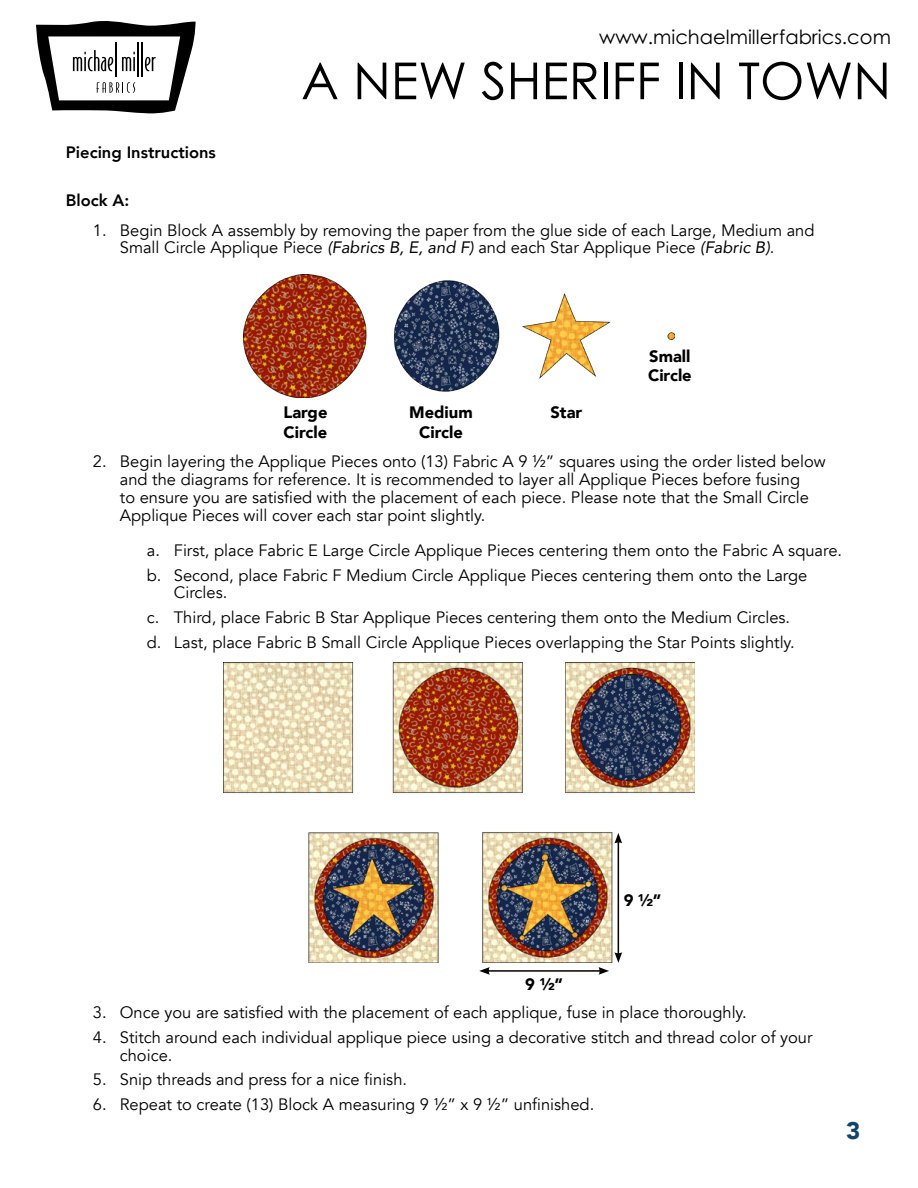
<style>
.page{position:relative;width:918px;height:1188px;background:#fff}
.page>*{position:absolute;margin:0;border:0;box-sizing:border-box;transform-origin:0 0}
.t1{font:51px "Century Gothic Pro";color:#000}
.t2{font:900 24px "Avenir";color:#11436b}
.t3{font:19.5px "Century Gothic Pro";color:#000}
.t4{font:16.5px/17.9px "Avenir";color:#000}
.t5{font:900 16.5px/19.8px "Avenir";color:#000}
.t6{font:800 16.5px "Avenir";color:#000}
.s1{font-style:italic}
</style>
<div class="page">
<svg style="left:36px;top:21px;width:160px;height:93px"></svg>
<img style="left:244px;top:275px;width:430px;height:123px">
<img style="left:223px;top:663px;width:472px;height:299px">
<hr style="left:487px;top:970px;width:114px;height:2px;background:#000">
<svg style="left:479px;top:967px;width:11px;height:8px"></svg>
<svg style="left:599px;top:967px;width:10px;height:8px"></svg>
<hr style="left:618px;top:841px;width:1px;height:114px;background:#000">
<svg style="left:615px;top:833px;width:7px;height:10px"></svg>
<svg style="left:615px;top:952px;width:7px;height:11px"></svg>
<p class="t3" style="left:599px;top:25px;width:293px">www.michaelmillerfabrics.com</p>
<h1 class="t1" style="left:301px;top:50px;width:591px">A NEW SHERIFF IN TOWN</h1>
<p class="t6" style="left:66px;top:140px;width:152px">Piecing Instructions</p>
<p class="t6" style="left:66px;top:187px;width:65px">Block A:</p>
<p class="t4" style="left:120px;top:221px;width:696px;text-indent:-27px">1. Begin Block A assembly by removing the paper from the glue side of each Large, Medium and<br>Small Circle Applique Piece <span class="s1">(Fabrics B, E, and F)</span> and each Star Applique Piece <span class="s1">(Fabric B)</span>.</p>
<p class="t5" style="left:283px;top:402px;width:46px">Large<br>Circle</p>
<p class="t5" style="left:409px;top:402px;width:65px;text-align:center">Medium<br>Circle</p>
<p class="t5" style="left:550px;top:402px;width:33px">Star</p>
<p class="t5" style="left:648px;top:345px;width:45px">Small<br>Circle</p>
<p class="t4" style="left:120px;top:453px;width:707px;text-indent:-27px">2. Begin layering the Applique Pieces onto (13) Fabric A 9 ½” squares using the order listed below and the diagrams for reference. It is recommended to layer all Applique Pieces before fusing<br>to ensure you are satisfied with the placement of each piece. Please note that the Small Circle Applique Pieces will cover each star point slightly.</p>
<p class="t4" style="left:147px;top:538px;width:697px;line-height:24.6px">a. First, place Fabric E Large Circle Applique Pieces centering them onto the Fabric A square. b. Second, place Fabric F Medium Circle Applique Pieces centering them onto the Large</p>
<p class="t4" style="left:147px;top:581px;width:649px;line-height:24.6px;text-indent:27px">Circles.<br>c. Third, place Fabric B Star Applique Pieces centering them onto the Medium Circles. d. Last, place Fabric B Small Circle Applique Pieces overlapping the Star Points slightly.</p>
<p class="t5" style="left:525px;top:974px;width:39px">9 1/2”</p>
<p class="t5" style="left:624px;top:890px;width:39px">9 1/2”</p>
<p class="t4" style="left:93px;top:1004px;width:655px">3. Once you are satisfied with the placement of each applique, fuse in place thoroughly.</p>
<p class="t4" style="left:120px;top:1029px;width:694px;text-indent:-27px">4. Stitch around each individual applique piece using a decorative stitch and thread color of your choice.</p>
<p class="t4" style="left:93px;top:1071px;width:316px">5. Snip threads and press for a nice finish.</p>
<p class="t4" style="left:93px;top:1096px;width:503px">6. Repeat to create (13) Block A measuring 9 ½” x 9 ½” unfinished.</p>
<h2 class="t2" style="left:846px;top:1110px;width:16px">3</h2>
</div>
